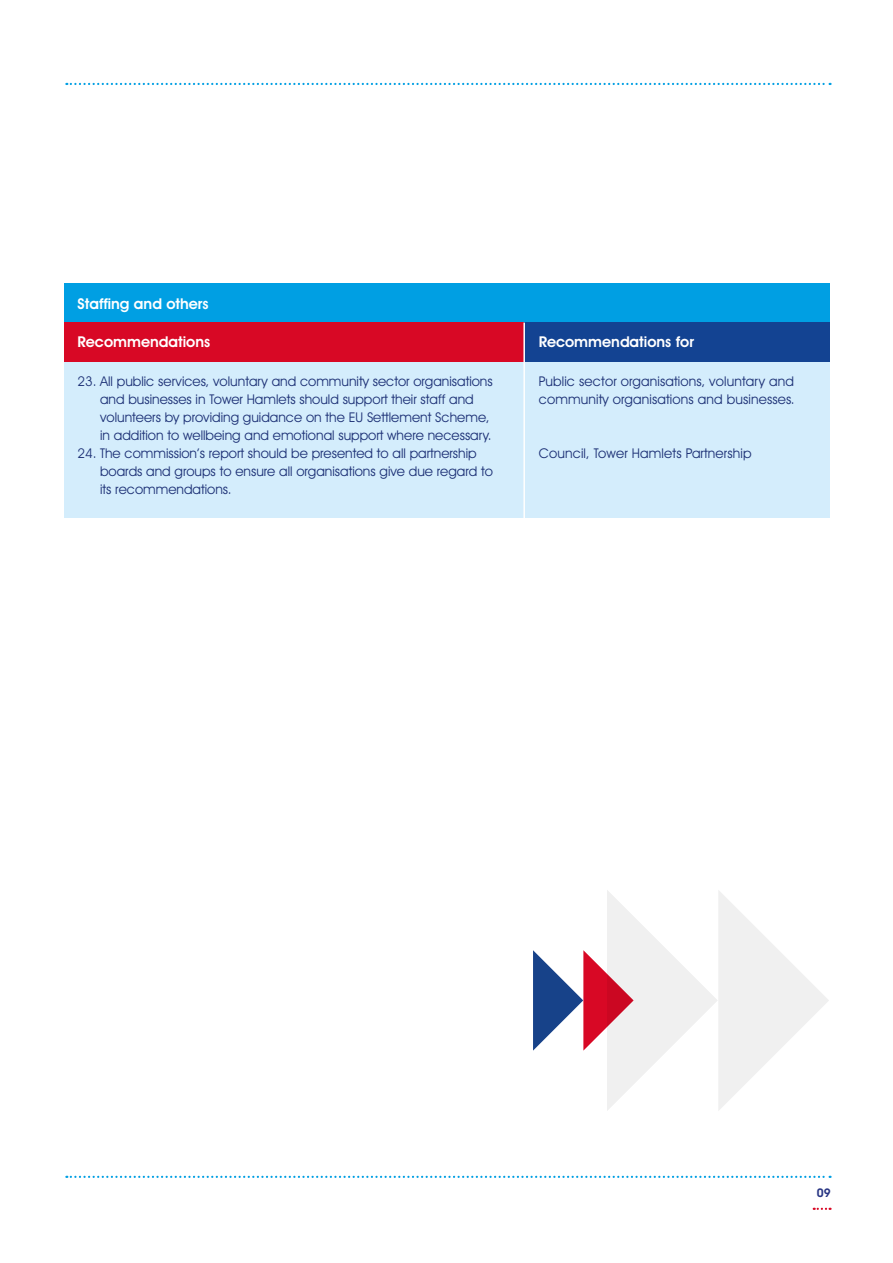
<style>
.page{position:relative;width:893px;height:1263px;background:#fff}
.page>*{position:absolute;margin:0;border:0;box-sizing:border-box;transform-origin:0 0}
.t1{font:600 15px "Avant Garde IT Cby BT";color:#fff}
.t2{font:13.5px/18px "Avant Garde IT Cby BT";color:#1d3176}
.t3{font:600 12px "Avant Garde IT Cby BT";color:#283583}
</style>
<div class="page">
<svg style="left:66px;top:83px;width:765px;height:2px"></svg>
<svg style="left:66px;top:1176px;width:765px;height:2px"></svg>
<svg style="left:814px;top:1208px;width:17px;height:2px"></svg>
<div style="left:65px;top:283px;width:765px;height:40px;background:#009fe3"></div>
<div style="left:65px;top:354px;width:765px;height:163px;background:#d4edfc"></div>
<div style="left:65px;top:323px;width:460px;height:39px;background:#d80825"></div>
<div style="left:524px;top:323px;width:306px;height:39px;background:#134392"></div>
<hr style="left:523px;top:323px;width:2px;height:812px;background:#fff">
<svg style="left:533px;top:890px;width:296px;height:221px"></svg>
<p class="t1" style="left:78px;top:295px;width:132px">Staffing and others</p>
<p class="t1" style="left:78px;top:333px;width:134px">Recommendations</p>
<p class="t2" style="left:100px;top:372px;width:394px;text-indent:-23px">23. All public services, voluntary and community sector organisations and businesses in Tower Hamlets should support their staff and volunteers by providing guidance on the EU Settlement Scheme, in addition to wellbeing and emotional support where necessary.</p>
<p class="t2" style="left:100px;top:444px;width:394px;text-indent:-23px">24. The commission’s report should be presented to all partnership boards and groups to ensure all organisations give due regard to its recommendations.</p>
<p class="t1" style="left:539px;top:333px;width:157px">Recommendations for</p>
<p class="t2" style="left:539px;top:372px;width:258px">Public sector organisations, voluntary and community organisations and businesses.</p>
<p class="t2" style="left:539px;top:444px;width:214px">Council, Tower Hamlets Partnership</p>
<p class="t3" style="left:817px;top:1185px;width:15px">09</p>
</div>
